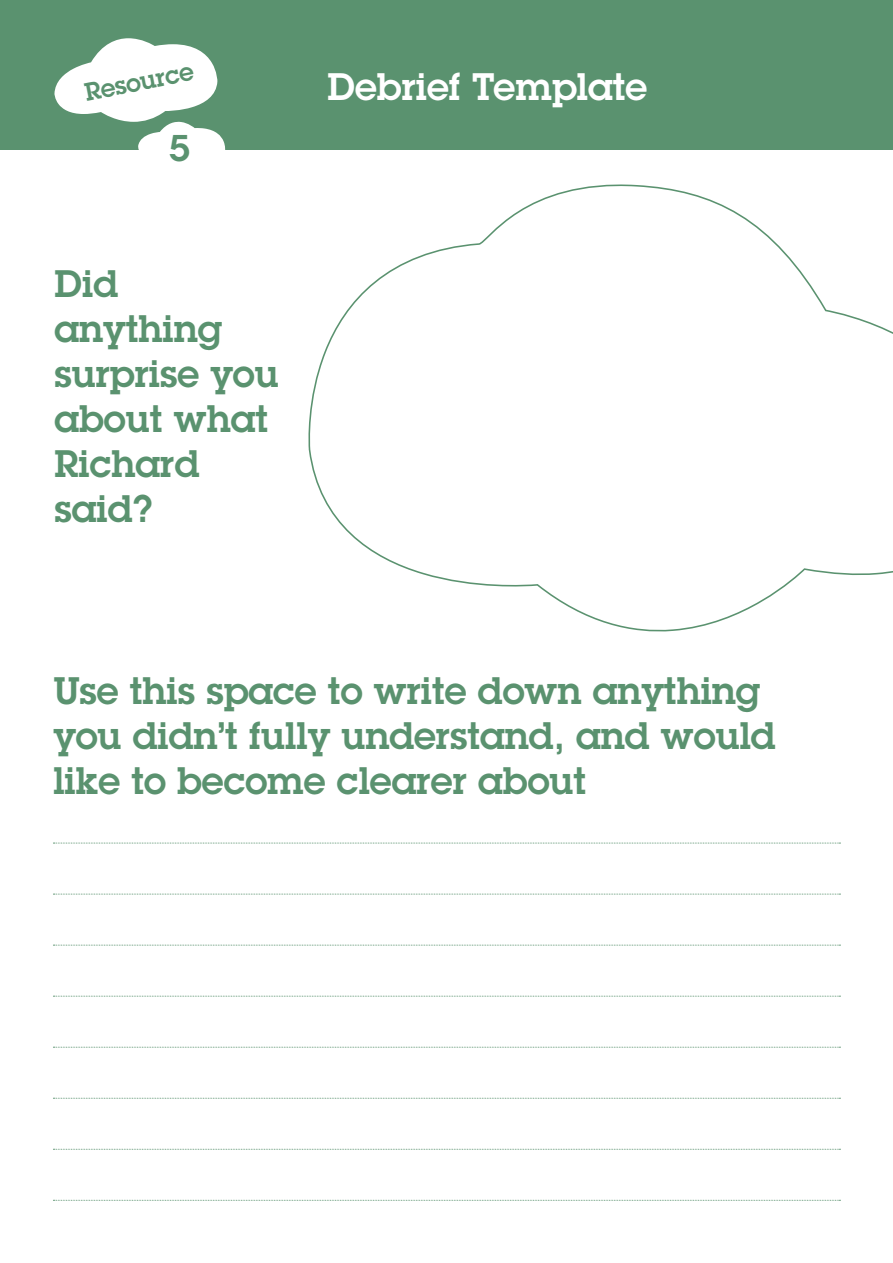
<style>
.page{position:relative;width:893px;height:1263px;background:#fff}
.page>*{position:absolute;margin:0;border:0;box-sizing:border-box;transform-origin:0 0}
.Stage_headings{font:600 37.5px/45px "Lubalin Graph";color:#5a926f}
.Subhead{font:600 37.5px "Lubalin Graph";color:#fff}
.Subhead-2{font:600 36.45px "Lubalin Graph";color:#5a926f}
.Main_Header{font:600 24.9px "Lubalin Graph";color:#5a926f}
</style>
<div class="page">
<div style="left:0;top:0;width:893px;height:149px;background:#5a926f"></div>
<svg style="left:54px;top:38px;width:172px;height:112px"></svg>
<svg style="left:308px;top:184px;width:585px;height:448px"></svg>
<svg style="left:53px;top:843px;width:787px;height:1px"></svg>
<svg style="left:53px;top:894px;width:787px;height:1px"></svg>
<svg style="left:53px;top:945px;width:787px;height:1px"></svg>
<svg style="left:53px;top:996px;width:787px;height:1px"></svg>
<svg style="left:53px;top:1047px;width:787px;height:1px"></svg>
<svg style="left:53px;top:1098px;width:787px;height:1px"></svg>
<svg style="left:53px;top:1149px;width:787px;height:1px"></svg>
<svg style="left:53px;top:1200px;width:787px;height:1px"></svg>
<p class="Main_Header" style="left:82px;top:76px;width:112px;rotate:-11deg">Resource</p>
<p class="Subhead" style="left:327px;top:62px;width:321px">Debrief Template</p>
<p class="Subhead-2" style="left:169px;top:124px;width:23px">5</p>
<p class="Stage_headings" style="left:54px;top:261px;width:226px">Did anything surprise you about what<br>Richard said?</p>
<p class="Stage_headings" style="left:53px;top:668px;width:724px">Use this space to write down anything you didn’t fully understand, and would like to become clearer about</p>
</div>
